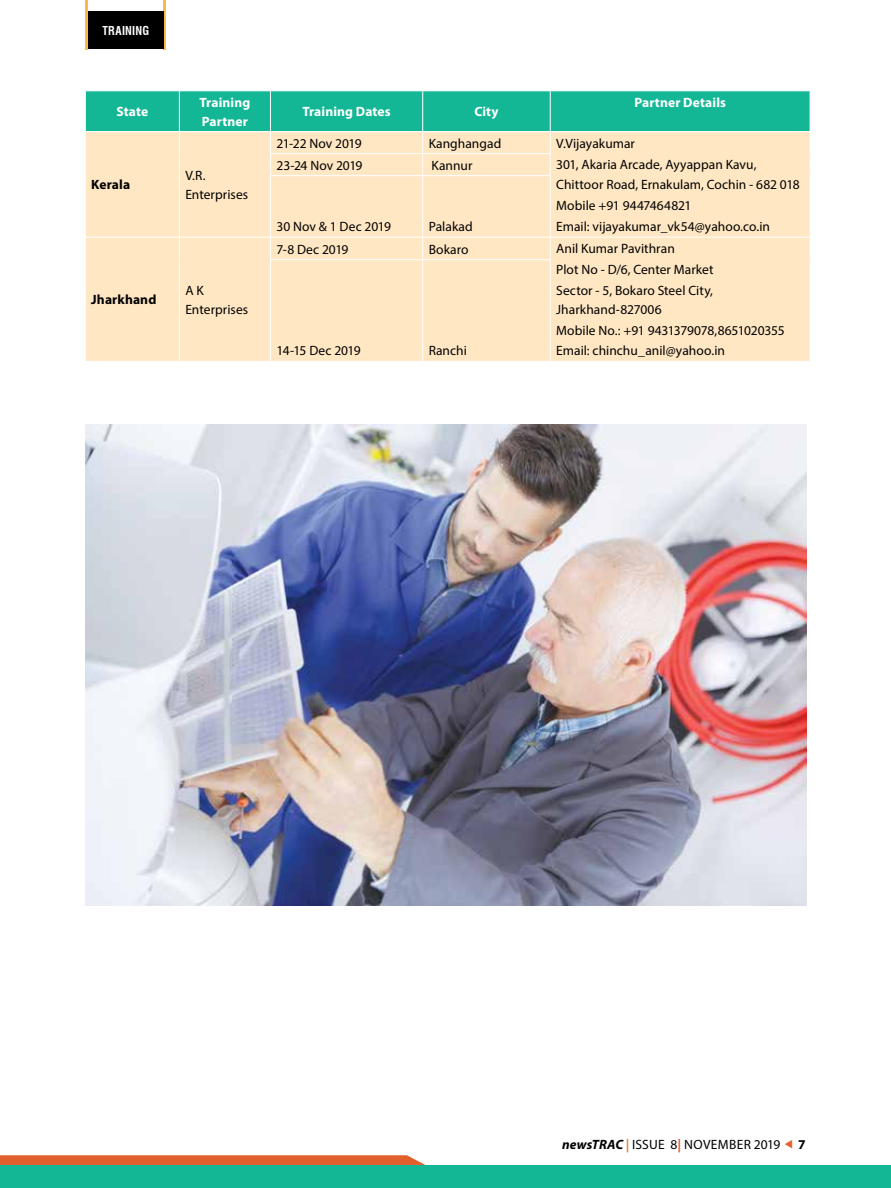
<style>
.page{position:relative;width:891px;height:1188px;background:#fff}
.page>*{position:absolute;margin:0;border:0;box-sizing:border-box;transform-origin:0 0}
.t1{font:13.5px/20.9px "Myriad Pro";color:#000}
.t2{font:700 13.5px/18.8px "Myriad Pro";letter-spacing:.01em;color:#fff}
.t3{font:13.5px "Myriad Pro";letter-spacing:.02em;color:#000}
.t4{font:700 13.5px "Myriad Pro";letter-spacing:.01em;color:#000}
.t5{font:13.5px "Myriad Pro";letter-spacing:-.04em;color:#000}
.t6{font:700 condensed 12px "Swiss 721 BT";letter-spacing:.015em;color:#fff;scale:.95 1}
.s1{font-weight:700;font-style:italic}
.s2{font-weight:700;font-style:italic;color:#e67c2d}
.s3{font-weight:700;color:#e2602d}
</style>
<div class="page">
<svg style="left:0;top:1155px;width:427px;height:11px;background:#d06f3f"></svg>
<div style="left:0;top:1166px;width:891px;height:22px;background:#14b795"></div>
<hr style="left:85px;top:0;width:3px;height:49px;background:#fcb84a">
<hr style="left:164px;top:0;width:2px;height:49px;background:#fcb84a">
<div style="left:88px;top:12px;width:76px;height:37px;background:#000"></div>
<div style="left:86px;top:176px;width:724px;height:185px;background:#ffe7c4"></div>
<hr style="left:179px;top:176px;width:1px;height:61px;background:#fff">
<svg style="left:85px;top:91px;width:725px;height:85px;background:#92d1b0"></svg>
<hr style="left:270px;top:175px;width:153px;height:1px;background:#fff">
<hr style="left:270px;top:176px;width:1px;height:61px;background:#fff">
<hr style="left:423px;top:175px;width:128px;height:1px;background:#fff">
<hr style="left:422px;top:176px;width:1px;height:61px;background:#fff">
<hr style="left:550px;top:176px;width:1px;height:61px;background:#fff">
<hr style="left:85px;top:237px;width:94px;height:1px;background:#fff">
<hr style="left:179px;top:237px;width:91px;height:1px;background:#fff">
<svg style="left:179px;top:238px;width:1px;height:22px"></svg>
<hr style="left:179px;top:260px;width:1px;height:101px;background:#fff">
<hr style="left:270px;top:237px;width:153px;height:1px;background:#fff">
<svg style="left:270px;top:238px;width:1px;height:21px"></svg>
<hr style="left:423px;top:237px;width:127px;height:1px;background:#fff">
<svg style="left:422px;top:238px;width:1px;height:21px"></svg>
<hr style="left:550px;top:237px;width:260px;height:1px;background:#fff">
<svg style="left:550px;top:238px;width:1px;height:21px"></svg>
<hr style="left:270px;top:259px;width:153px;height:1px;background:#fff">
<hr style="left:270px;top:260px;width:1px;height:101px;background:#fff">
<hr style="left:423px;top:259px;width:128px;height:1px;background:#fff">
<hr style="left:422px;top:260px;width:1px;height:101px;background:#fff">
<hr style="left:550px;top:260px;width:1px;height:101px;background:#fff">
<img style="left:85px;top:425px;width:721px;height:481px">
<p class="t6" style="left:102px;top:23px;width:51px">TRAINING</p>
<p class="t2" style="left:116px;top:102px;width:33px">State</p>
<p class="t2" style="left:200px;top:93px;width:52px">Training<br>Partner</p>
<p class="t2" style="left:302px;top:102px;width:90px">Training Dates</p>
<p class="t2" style="left:474px;top:102px;width:26px">City</p>
<p class="t2" style="left:634px;top:93px;width:93px">Partner Details</p>
<p class="t4" style="left:91px;top:176px;width:40px">Kerala</p>
<p class="t1" style="left:185px;top:166px;width:64px;line-height:18.8px">V.R.<br>Enterprises</p>
<p class="t4" style="left:91px;top:291px;width:67px">Jharkhand</p>
<p class="t1" style="left:185px;top:281px;width:64px;line-height:18.8px">A K<br>Enterprises</p>
<p class="t1" style="left:276px;top:133px;width:87px">21-22 Nov 2019</p>
<p class="t1" style="left:429px;top:133px;width:74px">Kanghangad</p>
<p class="t1" style="left:556px;top:133px;width:245px">V.Vijayakumar<br>301, Akaria Arcade, Ayyappan Kavu,<br>Chittoor Road, Ernakulam, Cochin - 682 018<br>Mobile +91 9447464821<br>Email: vijayakumar_vk54@yahoo.co.in</p>
<p class="t1" style="left:276px;top:155px;width:88px">23-24 Nov 2019</p>
<p class="t1" style="left:432px;top:155px;width:42px">Kannur</p>
<p class="t1" style="left:276px;top:216px;width:116px">30 Nov &amp; 1 Dec 2019</p>
<p class="t1" style="left:429px;top:216px;width:46px">Palakad</p>
<p class="t1" style="left:276px;top:239px;width:74px">7-8 Dec 2019</p>
<p class="t1" style="left:429px;top:239px;width:41px">Bokaro</p>
<p class="t1" style="left:556px;top:238px;width:159px">Anil Kumar Pavithran<br>Plot No - D/6, Center Market<br>Sector - 5, Bokaro Steel City,</p>
<p class="t1" style="left:556px;top:299px;width:230px">Jharkhand-827006<br>Mobile No.: +91 9431379078,8651020355</p>
<p class="t5" style="left:276px;top:343px;width:86px">14-15 Dec 2019</p>
<p class="t1" style="left:429px;top:340px;width:40px">Ranchi</p>
<p class="t1" style="left:556px;top:340px;width:170px">Email: chinchu_anil@yahoo.in</p>
<p class="t3" style="left:562px;top:1136px;width:220px"><span class="s1">newsTRAC</span> <span class="s2">|</span> ISSUE 8<span class="s3">|</span> NOVEMBER 2019</p>
<p class="t4" style="left:798px;top:1135px;width:9px">7</p>
</div>
